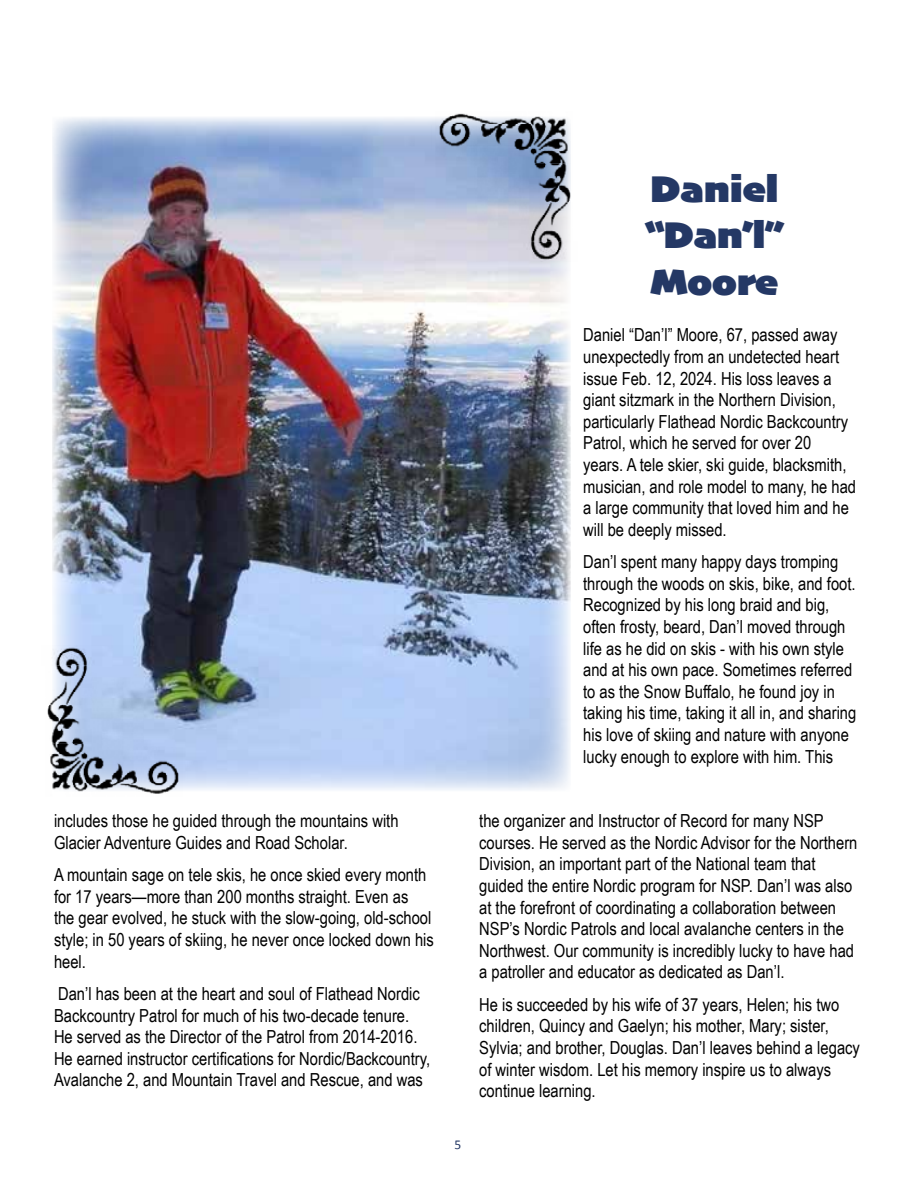
<style>
.page{position:relative;width:918px;height:1188px;background:#fff}
.page>*{position:absolute;margin:0;border:0;box-sizing:border-box;transform-origin:0 0}
.t1{font:39px/46.8px "Skia";letter-spacing:-.005em;color:#243865;text-align:justify}
.t2{font:18px/21.6px "Arial Narrow";color:#000}
.t3{font:13.5px "Calibri";color:#243865}
</style>
<div class="page">
<img style="left:52px;top:117px;width:519px;height:673px">
<img style="left:431px;top:113px;width:140px;height:50px">
<img style="left:474px;top:163px;width:97px;height:79px">
<img style="left:476px;top:242px;width:95px;height:20px">
<img style="left:50px;top:744px;width:137px;height:50px">
<img style="left:47px;top:665px;width:97px;height:79px">
<img style="left:52px;top:645px;width:90px;height:20px">
<p class="t2" style="left:54px;top:809px;width:346px">includes those he guided through the mountains with<br>Glacier Adventure Guides and Road Scholar.</p>
<p class="t2" style="left:54px;top:863px;width:381px">A mountain sage on tele skis, he once skied every month for 17 years—more than 200 months straight. Even as<br>the gear evolved, he stuck with the slow-going, old-school style; in 50 years of skiing, he never once locked down his heel.</p>
<p class="t2" style="left:54px;top:982px;width:378px">Dan’l has been at the heart and soul of Flathead Nordic Backcountry Patrol for much of his two-decade tenure.<br>He served as the Director of the Patrol from 2014-2016.<br>He earned instructor certifications for Nordic/Backcountry, Avalanche 2, and Mountain Travel and Rescue, and was</p>
<h1 class="t1" style="left:646px;top:168px;width:139px">Daniel “Dan’l” Moore</h1>
<p class="t2" style="left:583px;top:324px;width:274px">Daniel “Dan’l” Moore, 67, passed away unexpectedly from an undetected heart issue Feb. 12, 2024. His loss leaves a giant sitzmark in the Northern Division, particularly Flathead Nordic Backcountry Patrol, which he served for over 20<br>years. A tele skier, ski guide, blacksmith, musician, and role model to many, he had a large community that loved him and he will be deeply missed.</p>
<p class="t2" style="left:583px;top:550px;width:275px">Dan’l spent many happy days tromping through the woods on skis, bike, and foot.<br>Recognized by his long braid and big, often frosty, beard, Dan’l moved through life as he did on skis - with his own style and at his own pace. Sometimes referred to as the Snow Buffalo, he found joy in taking his time, taking it all in, and sharing his love of skiing and nature with anyone lucky enough to explore with him. This</p>
<p class="t3" style="left:454px;top:1135px;width:8px">5</p>
<p class="t2" style="left:479px;top:809px;width:380px">the organizer and Instructor of Record for many NSP courses. He served as the Nordic Advisor for the Northern Division, an important part of the National team that guided the entire Nordic program for NSP. Dan’l was also at the forefront of coordinating a collaboration between NSP’s Nordic Patrols and local avalanche centers in the Northwest. Our community is incredibly lucky to have had a patroller and educator as dedicated as Dan’l.</p>
<p class="t2" style="left:479px;top:993px;width:382px">He is succeeded by his wife of 37 years, Helen; his two children, Quincy and Gaelyn; his mother, Mary; sister, Sylvia; and brother, Douglas. Dan’l leaves behind a legacy of winter wisdom. Let his memory inspire us to always continue learning.</p>
</div>
